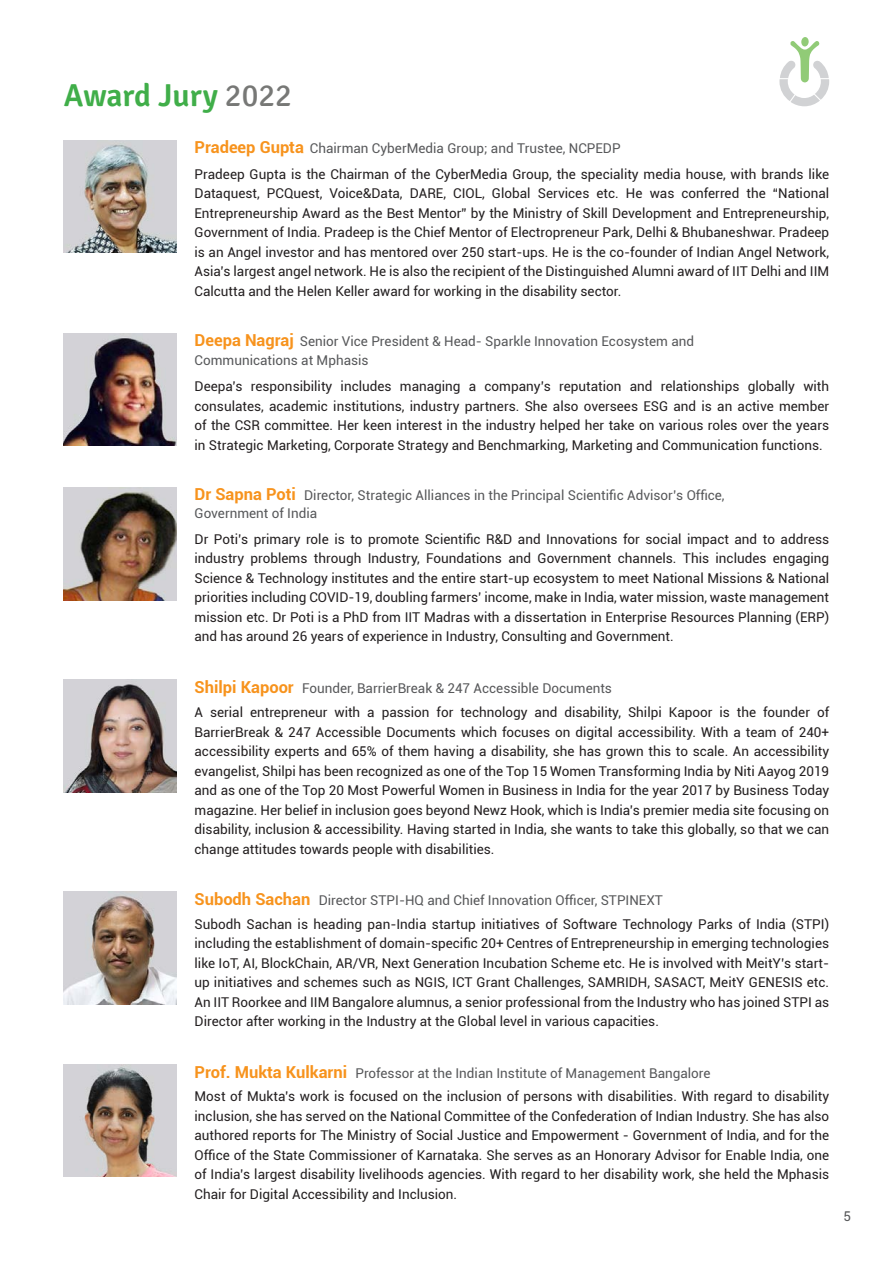
<style>
.page{position:relative;width:893px;height:1263px;background:#fff}
.page>*{position:absolute;margin:0;border:0;box-sizing:border-box;transform-origin:0 0}
.t1{font:600 31.5px "Signika";color:#40ae49}
.t2{font:13.5px/19.5px "Roboto";color:#231f20;text-align:justify}
.t3{font:13.5px/19.5px "Roboto";color:#57585a}
.s1{font-weight:400;color:#777876}
.s2{font-weight:700;font-size:16.5px;color:#f7931d}
.s3{color:#57585a}
</style>
<div class="page">
<svg style="left:779px;top:37px;width:50px;height:69px"></svg>
<img style="left:64px;top:140px;width:112px;height:113px">
<img style="left:64px;top:333px;width:112px;height:113px">
<img style="left:64px;top:487px;width:112px;height:113px">
<img style="left:64px;top:680px;width:112px;height:112px">
<img style="left:64px;top:891px;width:112px;height:113px">
<img style="left:64px;top:1064px;width:112px;height:113px">
<h1 class="t1" style="left:64px;top:77px;width:229px">Award Jury <span class="s1">2022</span></h1>
<p class="t2" style="left:195px;top:134px;width:636px;line-height:26px"><span class="s2">Pradeep Gupta</span> <span class="s3">Chairman CyberMedia Group; and Trustee, NCPEDP<br></span>Pradeep Gupta is the Chairman of the CyberMedia Group, the speciality media house, with brands like</p>
<p class="t2" style="left:195px;top:183px;width:636px">Dataquest, PCQuest, Voice&amp;Data, DARE, CIOL, Global Services etc. He was conferred the “National Entrepreneurship Award as the Best Mentor” by the Ministry of Skill Development and Entrepreneurship, Government of India. Pradeep is the Chief Mentor of Electropreneur Park, Delhi &amp; Bhubaneshwar. Pradeep is an Angel investor and has mentored over 250 start-ups. He is the co-founder of Indian Angel Network, Asia’s largest angel network. He is also the recipient of the Distinguished Alumni award of IIT Delhi and IIM Calcutta and the Helen Keller award for working in the disability sector.</p>
<p class="t3" style="left:195px;top:331px;width:501px"><span class="s2">Deepa Nagraj</span> Senior Vice President &amp; Head- Sparkle Innovation Ecosystem and<br>Communications at Mphasis</p>
<p class="t2" style="left:195px;top:376px;width:636px">Deepa’s responsibility includes managing a company’s reputation and relationships globally with consulates, academic institutions, industry partners. She also oversees ESG and is an active member of the CSR committee. Her keen interest in the industry helped her take on various roles over the years in Strategic Marketing, Corporate Strategy and Benchmarking, Marketing and Communication functions.</p>
<p class="t3" style="left:195px;top:485px;width:532px;line-height:18px"><span class="s2">Dr Sapna Poti</span> Director, Strategic Alliances in the Principal Scientific Advisor’s Office,<br>Government of India</p>
<p class="t2" style="left:195px;top:529px;width:636px">Dr Poti’s primary role is to promote Scientific R&amp;D and Innovations for social impact and to address industry problems through Industry, Foundations and Government channels. This includes engaging Science &amp; Technology institutes and the entire start-up ecosystem to meet National Missions &amp; National priorities including COVID-19, doubling farmers’ income, make in India, water mission, waste management mission etc. Dr Poti is a PhD from IIT Madras with a dissertation in Enterprise Resources Planning (ERP) and has around 26 years of experience in Industry, Consulting and Government.</p>
<p class="t2" style="left:195px;top:676px;width:636px;line-height:23.7px"><span class="s2">Shilpi Kapoor</span> <span class="s3">Founder, BarrierBreak &amp; 247 Accessible Documents<br></span>A serial entrepreneur with a passion for technology and disability, Shilpi Kapoor is the founder of</p>
<p class="t2" style="left:195px;top:722px;width:636px">BarrierBreak &amp; 247 Accessible Documents which focuses on digital accessibility. With a team of 240+ accessibility experts and 65% of them having a disability, she has grown this to scale. An accessibility evangelist, Shilpi has been recognized as one of the Top 15 Women Transforming India by Niti Aayog 2019 and as one of the Top 20 Most Powerful Women in Business in India for the year 2017 by Business Today magazine. Her belief in inclusion goes beyond Newz Hook, which is India’s premier media site focusing on disability, inclusion &amp; accessibility. Having started in India, she wants to take this globally, so that we can change attitudes towards people with disabilities.</p>
<p class="t2" style="left:195px;top:888px;width:636px;line-height:23.7px"><span class="s2">Subodh Sachan</span> <span class="s3">Director STPI-HQ and Chief Innovation Officer, STPINEXT<br></span>Subodh Sachan is heading pan-India startup initiatives of Software Technology Parks of India (STPI)</p>
<p class="t2" style="left:195px;top:933px;width:636px">including the establishment of domain-specific 20+ Centres of Entrepreneurship in emerging technologies like IoT, AI, BlockChain, AR/VR, Next Generation Incubation Scheme etc. He is involved with MeitY’s start&shy;up initiatives and schemes such as NGIS, ICT Grant Challenges, SAMRIDH, SASACT, MeitY GENESIS etc.<br>An IIT Roorkee and IIM Bangalore alumnus, a senior professional from the Industry who has joined STPI as Director after working in the Industry at the Global level in various capacities.</p>
<p class="t2" style="left:195px;top:1060px;width:636px;line-height:23.7px"><span class="s2">Prof. Mukta Kulkarni</span> <span class="s3">Professor at the Indian Institute of Management Bangalore<br></span>Most of Mukta’s work is focused on the inclusion of persons with disabilities. With regard to disability</p>
<p class="t2" style="left:195px;top:1106px;width:636px">inclusion, she has served on the National Committee of the Confederation of Indian Industry. She has also authored reports for The Ministry of Social Justice and Empowerment - Government of India, and for the Office of the State Commissioner of Karnataka. She serves as an Honorary Advisor for Enable India, one of India’s largest disability livelihoods agencies. With regard to her disability work, she held the Mphasis Chair for Digital Accessibility and Inclusion.</p>
<p class="t3" style="left:843px;top:1206px;width:9px">5</p>
</div>
